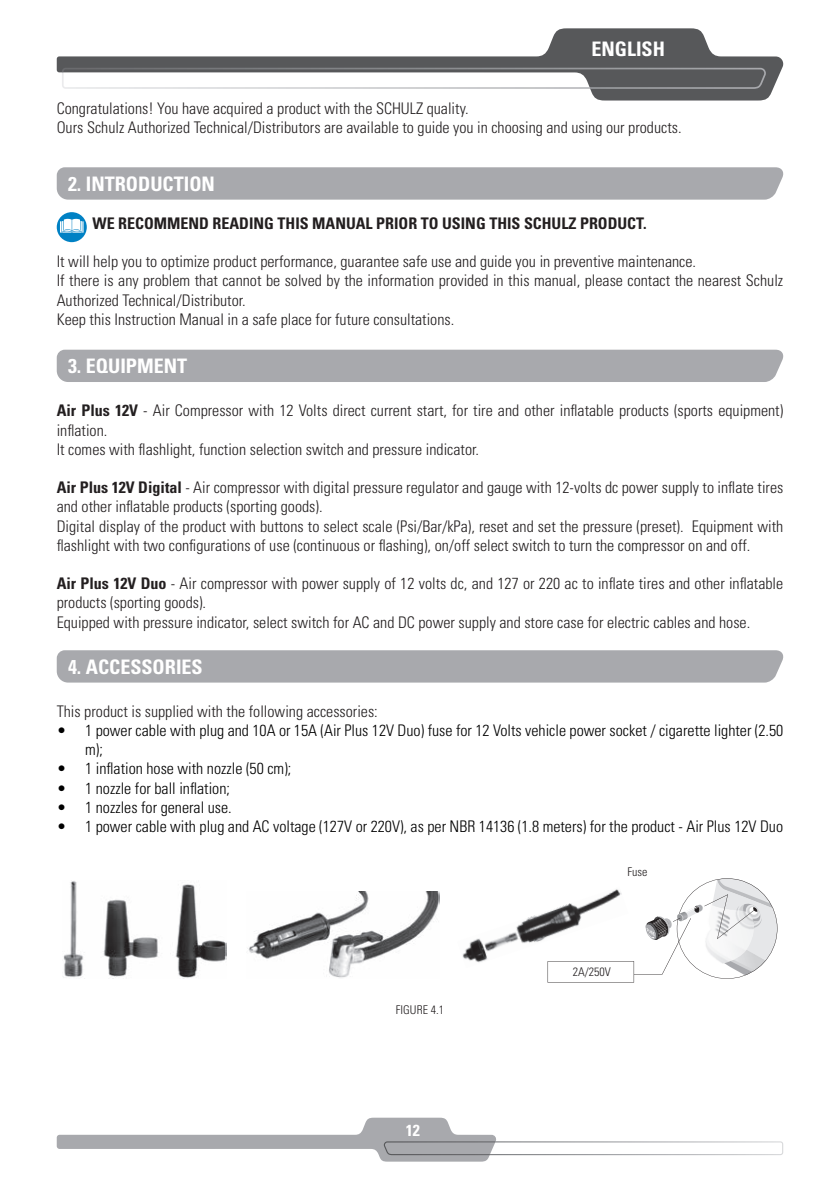
<style>
.page{position:relative;width:840px;height:1191px;background:#fff}
.page>*{position:absolute;margin:0;border:0;box-sizing:border-box;transform-origin:0 0}
.t1{font:700 condensed 20px "Univers LT Std";color:#fff}
.t2{font:300 condensed 16px/19.2px "Univers LT Std";color:#231f20}
.t3{font:300 condensed 16px/19.2px "Univers LT Std";color:#000}
.t4{font:700 condensed 16px "Univers LT Std";color:#231f20}
.t5{font:700 condensed 16px "Univers LT Std";color:#fff}
.t6{font:300 condensed 12px "Univers LT Std";color:#231f20}
.s1{font-weight:700}
</style>
<div class="page">
<svg style="left:57px;top:1117px;width:725px;height:44px"></svg>
<svg style="left:57px;top:28px;width:727px;height:72px"></svg>
<svg style="left:62px;top:68px;width:703px;height:21px"></svg>
<div style="left:57px;top:350px;width:727px;height:32px;background:#a8a9ad"></div>
<div style="left:57px;top:650px;width:727px;height:32px;background:#a8a9ad"></div>
<div style="left:57px;top:167px;width:727px;height:33px;background:#a8a9ad"></div>
<div style="left:57px;top:212px;width:30px;height:30px;background:#0081c4;border-radius:50%"></div>
<svg style="left:60px;top:219px;width:23px;height:14px"></svg>
<img style="left:247px;top:892px;width:192px;height:86px">
<img style="left:63px;top:880px;width:163px;height:99px">
<img style="left:462px;top:912px;width:85px;height:51px">
<svg style="left:547px;top:878px;width:231px;height:104px"></svg>
<p class="t1" style="left:591px;top:37px;width:75px">ENGLISH</p>
<p class="t2" style="left:57px;top:98px;width:626px">Congratulations! You have acquired a product with the SCHULZ quality.<br>Ours Schulz Authorized Technical/Distributors are available to guide you in choosing and using our products.</p>
<p class="t1" style="left:68px;top:171px;width:148px">2. INTRODUCTION</p>
<p class="t4" style="left:92px;top:213px;width:555px">WE RECOMMEND READING THIS MANUAL PRIOR TO USING THIS SCHULZ PRODUCT.</p>
<p class="t2" style="left:57px;top:252px;width:727px">It will help you to optimize product performance, guarantee safe use and guide you in preventive maintenance.<br>If there is any problem that cannot be solved by the information provided in this manual, please contact the nearest Schulz Authorized Technical/Distributor.<br>Keep this Instruction Manual in a safe place for future consultations.</p>
<p class="t1" style="left:68px;top:354px;width:120px">3. EQUIPMENT</p>
<p class="t2" style="left:57px;top:401px;width:727px"><span class="s1">Air Plus 12V</span> - Air Compressor with 12 Volts direct current start, for tire and other inflatable products (sports equipment) inflation.<br>It comes with flashlight, function selection switch and pressure indicator.</p>
<p class="t2" style="left:57px;top:478px;width:727px"><span class="s1">Air Plus 12V Digital</span> - Air compressor with digital pressure regulator and gauge with 12-volts dc power supply to inflate tires and other inflatable products (sporting goods).<br>Digital display of the product with buttons to select scale (Psi/Bar/kPa), reset and set the pressure (preset). Equipment with flashlight with two configurations of use (continuous or flashing), on/off select switch to turn the compressor on and off.</p>
<p class="t2" style="left:57px;top:574px;width:727px"><span class="s1">Air Plus 12V Duo</span> - Air compressor with power supply of 12 volts dc, and 127 or 220 ac to inflate tires and other inflatable products (sporting goods).<br>Equipped with pressure indicator, select switch for AC and DC power supply and store case for electric cables and hose.</p>
<p class="t1" style="left:68px;top:654px;width:136px">4. ACCESSORIES</p>
<p class="t2" style="left:57px;top:701px;width:322px">This product is supplied with the following accessories:</p>
<p class="t3" style="left:85px;top:721px;width:699px;text-indent:-28px">• 1 power cable with plug and 10A or 15A (Air Plus 12V Duo) fuse for 12 Volts vehicle power socket / cigarette lighter (2.50 m);</p>
<p class="t3" style="left:57px;top:759px;width:236px">• 1 inflation hose with nozzle (50 cm);</p>
<p class="t3" style="left:57px;top:778px;width:175px">• 1 nozzle for ball inflation;</p>
<p class="t3" style="left:57px;top:797px;width:176px">• 1 nozzles for general use.</p>
<p class="t3" style="left:57px;top:817px;width:727px">• 1 power cable with plug and AC voltage (127V or 220V), as per NBR 14136 (1.8 meters) for the product - Air Plus 12V Duo</p>
<p class="t6" style="left:396px;top:1002px;width:49px">FIGURE 4.1</p>
<p class="t5" style="left:405px;top:1120px;width:16px">12</p>
<p class="t6" style="left:627px;top:864px;width:21px">Fuse</p>
<p class="t6" style="left:572px;top:964px;width:39px">2A/250V</p>
</div>
